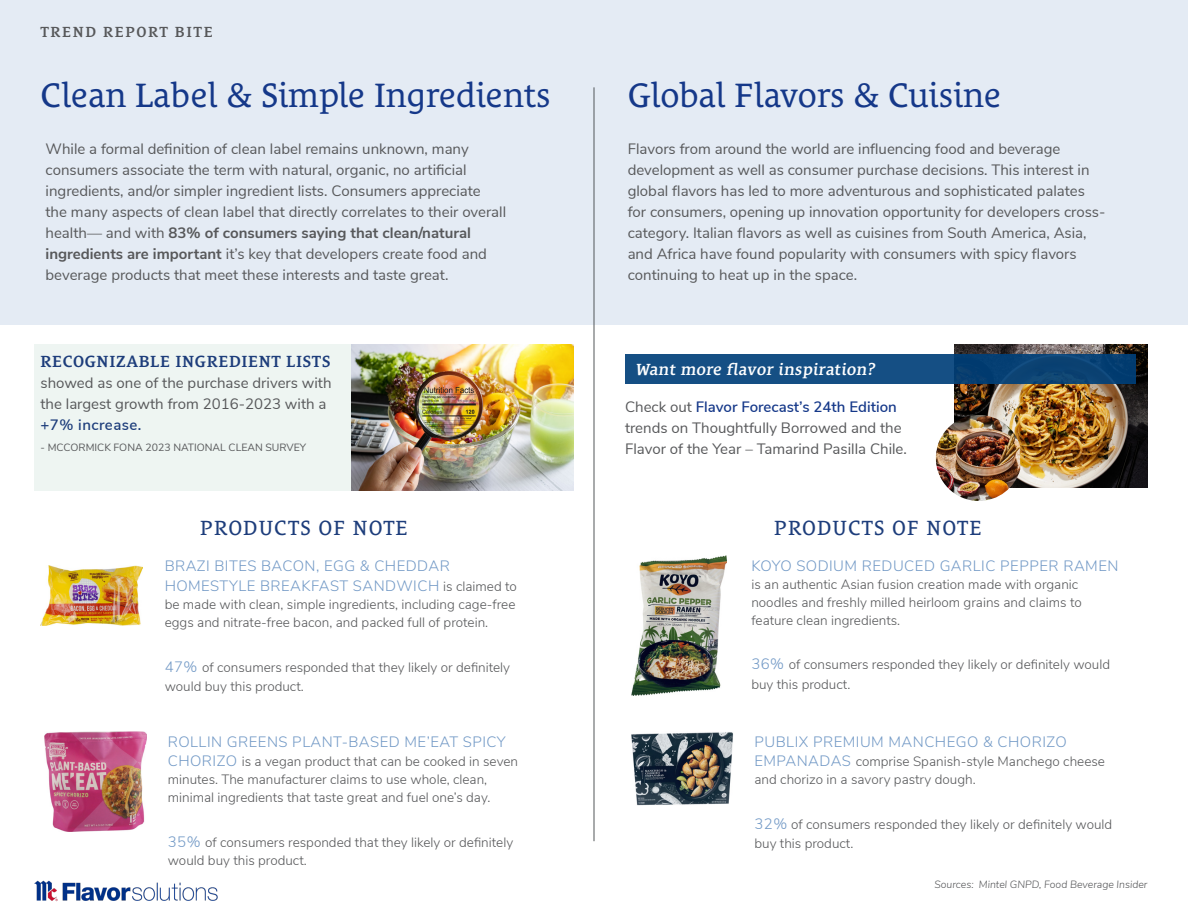
<style>
.page{position:relative;width:1188px;height:918px;background:#fff}
.page>*{position:absolute;margin:0;border:0;box-sizing:border-box;transform-origin:0 0}
.t1{font:34.5px "Le Monde Courrier Std";color:#153889}
.t2{font:21px "Le Monde Courrier Std";letter-spacing:.05em;color:#1d3d7b}
.t3{font:600 16.5px "Le Monde Courrier Std";letter-spacing:.03em;color:#1d3d7b}
.t4{font:600 16.5px "Le Monde Courrier Std";color:#fff}
.t5{font:15px/21px "Nunito Sans";color:#57585a}
.t6{font:300 15px/19.5px "Nunito Sans";letter-spacing:.03em;color:#7299c6}
.t7{font:600 15px "Le Monde Courrier Std";letter-spacing:.1em;color:#57585a}
.t8{font:300 13.5px/18px "Nunito Sans";color:#57585a}
.t9{font:italic 300 10.5px "Nunito Sans";color:#57585a}
.t10{font:10.5px "Nunito Sans";color:#57585a}
.s1{font-weight:700}
.s2{font-weight:600;color:#1d3d7b}
.s3{font-weight:600;color:#153889}
.s4{font-size:13.5px;color:#57585a}
.s5{font-size:15px;color:#7299c6}
</style>
<div class="page">
<div style="left:34px;top:345px;width:342px;height:146px;background:#eef5f2"></div>
<div style="left:0;top:0;width:1188px;height:325px;background:#e4ebf4"></div>
<img style="left:34px;top:880px;width:184px;height:22px">
<hr style="left:594px;top:87px;width:1px;height:754px;background:#525759">
<img style="left:44px;top:732px;width:102px;height:100px">
<img style="left:41px;top:566px;width:102px;height:59px">
<img style="left:631px;top:732px;width:102px;height:73px">
<img style="left:631px;top:555px;width:95px;height:140px">
<img style="left:954px;top:345px;width:194px;height:142px">
<img style="left:936px;top:415px;width:84px;height:86px">
<div style="left:625px;top:354px;width:510px;height:29px;background:linear-gradient(to right,#19548a,#084072)"></div>
<img style="left:351px;top:345px;width:223px;height:146px">
<p class="t7" style="left:40px;top:23px;width:174px">TREND REPORT BITE</p>
<p class="t1" style="left:40px;top:76px;width:512px">Clean Label &amp; Simple Ingredients</p>
<p class="t5" style="left:46px;top:138px;width:462px">While a formal definition of clean label remains unknown, many consumers associate the term with natural, organic, no artificial ingredients, and/or simpler ingredient lists. Consumers appreciate<br>the many aspects of clean label that directly correlates to their overall health— and with <span class="s1">83% of consumers saying that clean/natural ingredients are important</span> it’s key that developers create food and beverage products that meet these interests and taste great.</p>
<p class="t3" style="left:40px;top:352px;width:292px">RECOGNIZABLE INGREDIENT LISTS</p>
<p class="t5" style="left:40px;top:371px;width:293px">showed as one of the purchase drivers with the largest growth from 2016-2023 with a <span class="s2">+7% increase.</span></p>
<p class="t10" style="left:40px;top:439px;width:267px">- MCCORMICK FONA 2023 NATIONAL CLEAN SURVEY</p>
<p class="t1" style="left:628px;top:76px;width:375px">Global Flavors &amp; Cuisine</p>
<p class="t5" style="left:628px;top:138px;width:479px">Flavors from around the world are influencing food and beverage development as well as consumer purchase decisions. This interest in global flavors has led to more adventurous and sophisticated palates for consumers, opening up innovation opportunity for developers cross&shy;category. Italian flavors as well as cuisines from South America, Asia, and Africa have found popularity with consumers with spicy flavors continuing to heat up in the space.</p>
<p class="t4" style="left:635px;top:360px;width:243px">Want more flavor inspiration?</p>
<p class="t5" style="left:625px;top:395px;width:283px">Check out <span class="s3">Flavor Forecast’s 24th Edition </span>trends on Thoughtfully Borrowed and the<br>Flavor of the Year – Tamarind Pasilla Chile.</p>
<p class="t2" style="left:200px;top:516px;width:209px">PRODUCTS OF NOTE</p>
<p class="t2" style="left:774px;top:516px;width:209px">PRODUCTS OF NOTE</p>
<p class="t6" style="left:165px;top:555px;width:354px">BRAZI BITES BACON, EGG &amp; CHEDDAR<br>HOMESTYLE BREAKFAST SANDWICH <span class="s4">is claimed to</span></p>
<p class="t8" style="left:165px;top:594px;width:352px">be made with clean, simple ingredients, including cage-free eggs and nitrate-free bacon, and packed full of protein.</p>
<p class="t8" style="left:165px;top:656px;width:347px;line-height:19.5px"><span class="s5">47%</span> of consumers responded that they likely or definitely would buy this product.</p>
<p class="t6" style="left:168px;top:731px;width:340px">ROLLIN GREENS PLANT-BASED ME’EAT SPICY</p>
<p class="t8" style="left:168px;top:752px;width:352px"><span class="s5">CHORIZO</span> is a vegan product that can be cooked in seven minutes. The manufacturer claims to use whole, clean, minimal ingredients that taste great and fuel one’s day.</p>
<p class="t8" style="left:168px;top:832px;width:347px;line-height:18.5px"><span class="s5">35%</span> of consumers responded that they likely or definitely would buy this product.</p>
<p class="t6" style="left:751px;top:555px;width:369px">KOYO SODIUM REDUCED GARLIC PEPPER RAMEN</p>
<p class="t8" style="left:751px;top:574px;width:332px">is an authentic Asian fusion creation made with organic noodles and freshly milled heirloom grains and claims to feature clean ingredients.</p>
<p class="t8" style="left:751px;top:654px;width:360px;line-height:19.5px"><span class="s5">36%</span> of consumers responded they likely or definitely would buy this product.</p>
<p class="t6" style="left:754px;top:731px;width:314px">PUBLIX PREMIUM MANCHEGO &amp; CHORIZO</p>
<p class="t8" style="left:754px;top:752px;width:352px"><span class="s5">EMPANADAS</span> comprise Spanish-style Manchego cheese and chorizo in a savory pastry dough.</p>
<p class="t8" style="left:754px;top:814px;width:359px;line-height:19.5px"><span class="s5">32%</span> of consumers responded they likely or definitely would buy this product.</p>
<p class="t9" style="left:934px;top:877px;width:215px">Sources: Mintel GNPD, Food Beverage Insider</p>
</div>
